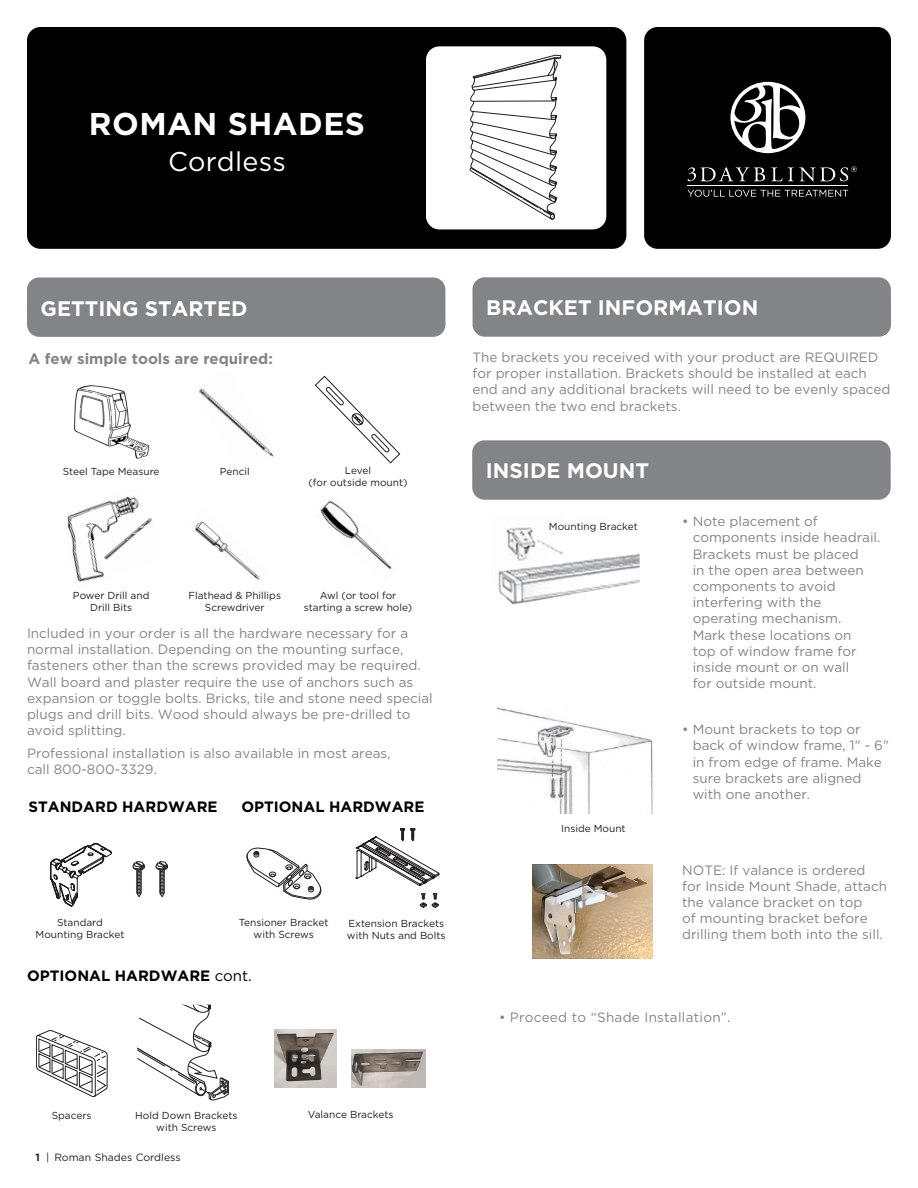
<style>
.page{position:relative;width:918px;height:1188px;background:#fff}
.page>*{position:absolute;margin:0;border:0;box-sizing:border-box;transform-origin:0 0}
.t1{font:700 31.5px "Gotham";letter-spacing:.015em;color:#fff}
.t2{font:27px "Gotham";letter-spacing:.015em;color:#fff}
.t3{font:700 21px "Gotham";color:#fff}
.Sub-Header{font:700 15px "Gotham";color:#000}
.Sub-Header-2{font:700 15px "Gotham";color:#828487}
.Body{font:13.5px/16.2px "Gotham";color:#828487}
.Body-2{font:13.5px "Gotham";letter-spacing:.02em;color:#828487}
.t4{font:10.5px "Gotham";color:#231f20}
.Image_Descrip{font:10.2px/12.1px "Gotham";color:#231f20;text-align:center}
.s1{font-weight:400}
.s2{font-weight:700}
</style>
<div class="page">
<svg style="left:137px;top:1005px;width:92px;height:96px"></svg>
<div style="left:27px;top:27px;width:599px;height:222px;background:#000;border-radius:14px"></div>
<div style="left:644px;top:27px;width:247px;height:222px;background:#000;border-radius:14px"></div>
<div style="left:426px;top:46px;width:180px;height:183px;background:#fff;border-radius:13px"></div>
<svg style="left:469px;top:55px;width:92px;height:165px"></svg>
<svg style="left:688px;top:167px;width:77px;height:14px"></svg>
<svg style="left:688px;top:190px;width:160px;height:7px"></svg>
<svg style="left:730px;top:82px;width:75px;height:71px"></svg>
<hr style="left:688px;top:186px;width:160px;height:1px;background:#fff">
<svg style="left:771px;top:166px;width:86px;height:16px"></svg>
<div style="left:27px;top:277px;width:418px;height:60px;background:#828487;border-radius:12px"></div>
<div style="left:472px;top:277px;width:419px;height:60px;background:#828487;border-radius:12px"></div>
<img style="left:74px;top:385px;width:76px;height:74px">
<img style="left:67px;top:496px;width:72px;height:86px">
<img style="left:99px;top:516px;width:53px;height:47px">
<img style="left:199px;top:388px;width:75px;height:69px">
<img style="left:195px;top:521px;width:65px;height:59px">
<img style="left:320px;top:500px;width:72px;height:70px">
<svg style="left:314px;top:375px;width:87px;height:89px"></svg>
<div style="left:472px;top:440px;width:419px;height:60px;background:#828487;border-radius:12px"></div>
<svg style="left:50px;top:843px;width:62px;height:64px"></svg>
<svg style="left:133px;top:861px;width:12px;height:36px"></svg>
<svg style="left:156px;top:861px;width:12px;height:36px"></svg>
<svg style="left:36px;top:1030px;width:71px;height:67px"></svg>
<svg style="left:247px;top:848px;width:74px;height:51px"></svg>
<svg style="left:420px;top:893px;width:19px;height:15px"></svg>
<svg style="left:355px;top:829px;width:84px;height:57px"></svg>
<img style="left:498px;top:527px;width:142px;height:78px">
<img style="left:498px;top:707px;width:155px;height:106px">
<img style="left:275px;top:1029px;width:62px;height:59px">
<img style="left:352px;top:1049px;width:74px;height:39px">
<img style="left:532px;top:864px;width:120px;height:95px">
<p class="t1" style="left:89px;top:103px;width:278px">ROMAN SHADES</p>
<p class="t2" style="left:168px;top:144px;width:119px">Cordless</p>
<p class="t3" style="left:41px;top:294px;width:209px">GETTING STARTED</p>
<p class="Sub-Header-2" style="left:28px;top:348px;width:246px">A few simple tools are required:</p>
<p class="Image_Descrip" style="left:63px;top:465px;width:98px">Steel Tape Measure</p>
<p class="Image_Descrip" style="left:220px;top:465px;width:32px">Pencil</p>
<p class="Image_Descrip" style="left:308px;top:464px;width:101px">Level<br>(for outside mount)</p>
<p class="Image_Descrip" style="left:188px;top:589px;width:94px">Flathead &amp; Phillips</p>
<p class="Image_Descrip" style="left:205px;top:601px;width:61px">Screwdriver</p>
<p class="Image_Descrip" style="left:73px;top:589px;width:78px">Power Drill and<br>Drill Bits</p>
<p class="Image_Descrip" style="left:304px;top:589px;width:110px">Awl (or tool for starting a screw hole)</p>
<p class="Body" style="left:27px;top:625px;width:407px">Included in your order is all the hardware necessary for a normal installation. Depending on the mounting surface, fasteners other than the screws provided may be required.<br>Wall board and plaster require the use of anchors such as expansion or toggle bolts. Bricks, tile and stone need special plugs and drill bits. Wood should always be pre-drilled to avoid splitting.</p>
<p class="Body" style="left:27px;top:745px;width:365px">Professional installation is also available in most areas, call 800-800-3329.</p>
<p class="Sub-Header" style="left:29px;top:797px;width:191px">STANDARD HARDWARE</p>
<p class="Sub-Header" style="left:241px;top:797px;width:185px">OPTIONAL HARDWARE</p>
<p class="Image_Descrip" style="left:57px;top:916px;width:47px">Standard</p>
<p class="Image_Descrip" style="left:36px;top:928px;width:90px">Mounting Bracket</p>
<p class="Image_Descrip" style="left:239px;top:916px;width:91px">Tensioner Bracket</p>
<p class="Image_Descrip" style="left:254px;top:928px;width:62px">with Screws</p>
<p class="Image_Descrip" style="left:348px;top:917px;width:97px">Extension Brackets</p>
<p class="Image_Descrip" style="left:347px;top:929px;width:100px">with Nuts and Bolts</p>
<p class="Sub-Header" style="left:27px;top:966px;width:226px">OPTIONAL HARDWARE <span class="s1">cont.</span></p>
<p class="t3" style="left:486px;top:294px;width:274px">BRACKET INFORMATION</p>
<p class="Body" style="left:472px;top:349px;width:420px">The brackets you received with your product are REQUIRED for proper installation. Brackets should be installed at each end and any additional brackets will need to be evenly spaced between the two end brackets.</p>
<p class="t3" style="left:486px;top:457px;width:165px">INSIDE MOUNT</p>
<p class="Image_Descrip" style="left:549px;top:520px;width:90px">Mounting Bracket</p>
<p class="Image_Descrip" style="left:561px;top:822px;width:66px">Inside Mount</p>
<p class="Body" style="left:693px;top:513px;width:189px;text-indent:-11px">• Note placement of components inside headrail.<br>Brackets must be placed<br>in the open area between components to avoid interfering with the operating mechanism.<br>Mark these locations on<br>top of window frame for inside mount or on wall<br>for outside mount.</p>
<p class="Body" style="left:693px;top:721px;width:198px;text-indent:-11px">• Mount brackets to top or back of window frame, 1" - 6" in from edge of frame. Make sure brackets are aligned with one another.</p>
<p class="Body" style="left:682px;top:861px;width:206px">NOTE: If valance is ordered for Inside Mount Shade, attach the valance bracket on top<br>of mounting bracket before drilling them both into the sill.</p>
<p class="Body-2" style="left:499px;top:1009px;width:233px">• Proceed to “Shade Installation”.</p>
<p class="Image_Descrip" style="left:52px;top:1109px;width:41px">Spacers</p>
<p class="Image_Descrip" style="left:308px;top:1108px;width:87px">Valance Brackets</p>
<p class="Image_Descrip" style="left:135px;top:1109px;width:104px">Hold Down Brackets</p>
<p class="Image_Descrip" style="left:156px;top:1121px;width:62px">with Screws</p>
<p class="t4" style="left:35px;top:1151px;width:147px"><span class="s2">1</span> | Roman Shades Cordless</p>
</div>
